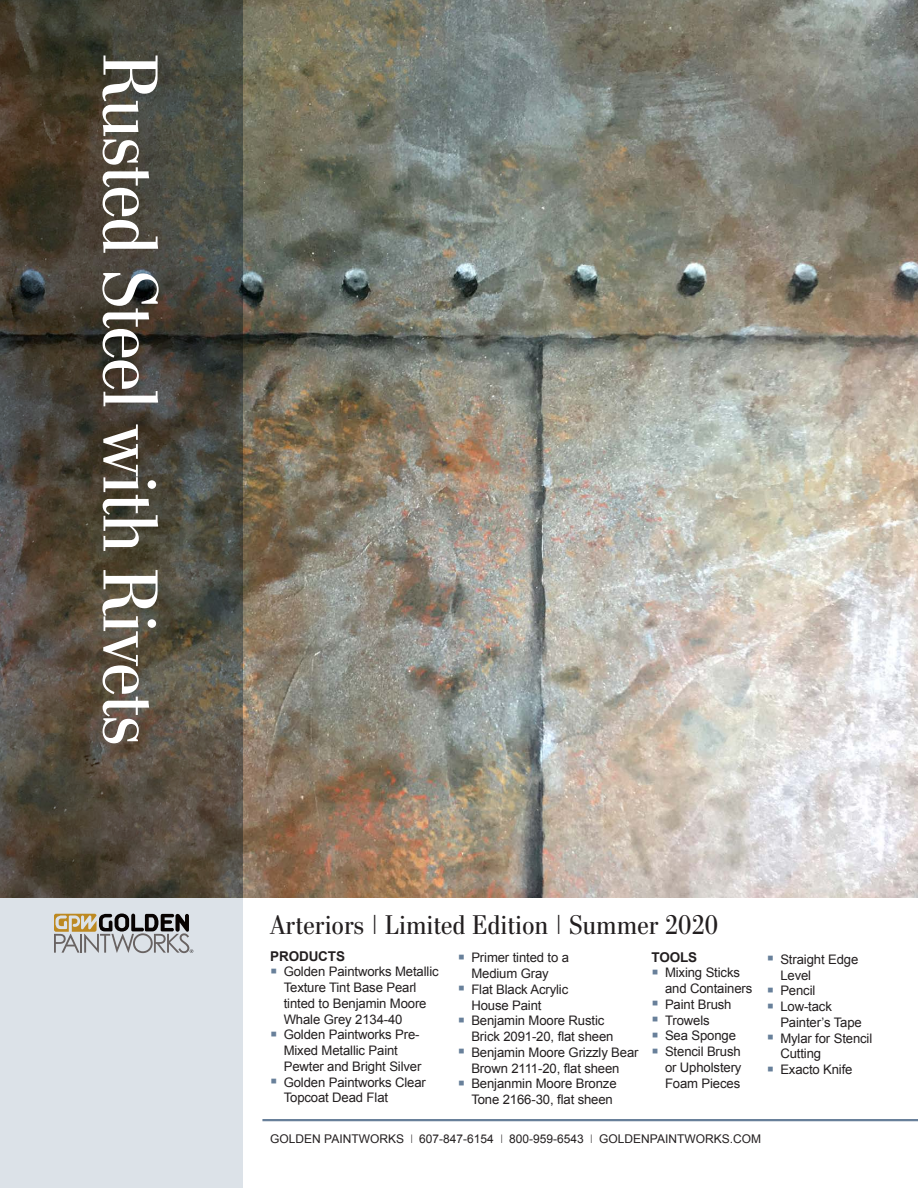
<style>
.page{position:relative;width:918px;height:1188px;background:#fff}
.page>*{position:absolute;margin:0;border:0;box-sizing:border-box;transform-origin:0 0}
.t1{font:78px "Stilson";letter-spacing:-.01em;color:#fff}
.t2{font:27px "Stilson";letter-spacing:.02em;color:#231f20}
.t3{font:700 13.5px "Arial";letter-spacing:-.01em;color:#231f20}
.t4{font:13.2px/15.8px "Arial";letter-spacing:-.01em;color:#231f20}
.t5{font:12px "Arial";color:#231f20}
.s1{font-size:21px;color:#68809a}
.s2{font-family:"Stilson"}
</style>
<div class="page">
<img style="left:243px;top:0;width:675px;height:898px">
<svg style="left:0;top:0;width:243px;height:898px;background:#4c463b"></svg>
<div style="left:0;top:898px;width:243px;height:290px;background:#dce2e8"></div>
<hr style="left:262px;top:1119px;width:656px;height:2px;background:#68809a">
<svg style="left:54px;top:913px;width:139px;height:40px"></svg>
<p class="t1" style="left:176px;top:54px;width:693px;rotate:90deg">Rusted Steel with Rivets</p>
<p class="t2" style="left:270px;top:909px;width:449px">Arteriors | Limited Edition | Summer 2020</p>
<p class="t3" style="left:270px;top:947px;width:76px">PRODUCTS</p>
<p class="t4" style="left:284px;top:964px;width:156px;text-indent:-14px"><span class="s1">▪</span> Golden Paintworks Metallic<br>Texture Tint Base Pearl tinted to Benjamin Moore<br>Whale Grey 2134-40</p>
<p class="t4" style="left:284px;top:1027px;width:139px;text-indent:-14px"><span class="s1">▪</span> Golden Paintworks Pre-<br>Mixed Metallic Paint<br>Pewter and Bright Silver</p>
<p class="t4" style="left:284px;top:1074px;width:144px;text-indent:-14px"><span class="s1">▪</span> Golden Paintworks Clear<br>Topcoat Dead Flat</p>
<p class="t4" style="left:458px;top:950px;width:113px;text-align:center"><span class="s1">▪</span> Primer tinted to a<br>Medium Gray</p>
<p class="t4" style="left:471px;top:981px;width:98px;text-indent:-14px"><span class="s1">▪</span> Flat Black Acrylic<br>House Paint</p>
<p class="t4" style="left:471px;top:1013px;width:144px;text-indent:-14px"><span class="s1">▪</span> Benjamin Moore Rustic<br>Brick 2091-20, flat sheen</p>
<p class="t4" style="left:458px;top:1044px;width:182px;text-align:center"><span class="s1">▪</span> Benjamin Moore Grizzly Bear<br>Brown 2111-20, flat sheen</p>
<p class="t4" style="left:458px;top:1076px;width:160px;text-align:right"><span class="s1">▪</span> Benjanmin Moore Bronze<br>Tone 2166-30, flat sheen</p>
<p class="t3" style="left:652px;top:948px;width:47px">TOOLS</p>
<p class="t4" style="left:665px;top:965px;width:89px;text-indent:-14px"><span class="s1">▪</span> Mixing Sticks and Containers</p>
<p class="t4" style="left:652px;top:997px;width:82px"><span class="s1">▪</span> Paint Brush</p>
<p class="t4" style="left:652px;top:1012px;width:60px"><span class="s1">▪</span> Trowels</p>
<p class="t4" style="left:652px;top:1028px;width:86px"><span class="s1">▪</span> Sea Sponge</p>
<p class="t4" style="left:665px;top:1044px;width:78px;text-align:justify;text-indent:-14px"><span class="s1">▪</span> Stencil Brush or Upholstery Foam Pieces</p>
<p class="t4" style="left:780px;top:951px;width:79px;text-indent:-14px"><span class="s1">▪</span> Straight Edge<br>Level</p>
<p class="t4" style="left:767px;top:983px;width:50px"><span class="s1">▪</span> Pencil</p>
<p class="t4" style="left:780px;top:999px;width:83px;text-indent:-14px"><span class="s1">▪</span> Low-tack<br>Painter’s Tape</p>
<p class="t4" style="left:780px;top:1030px;width:93px;text-indent:-14px"><span class="s1">▪</span> Mylar for Stencil<br>Cutting</p>
<p class="t4" style="left:767px;top:1062px;width:87px"><span class="s1">▪</span> Exacto Knife</p>
<p class="t5" style="left:270px;top:1131px;width:492px">GOLDEN PAINTWORKS <span class="s2">|</span> 607-847-6154 <span class="s2">|</span> 800-959-6543 <span class="s2">|</span> GOLDENPAINTWORKS.COM</p>
</div>
